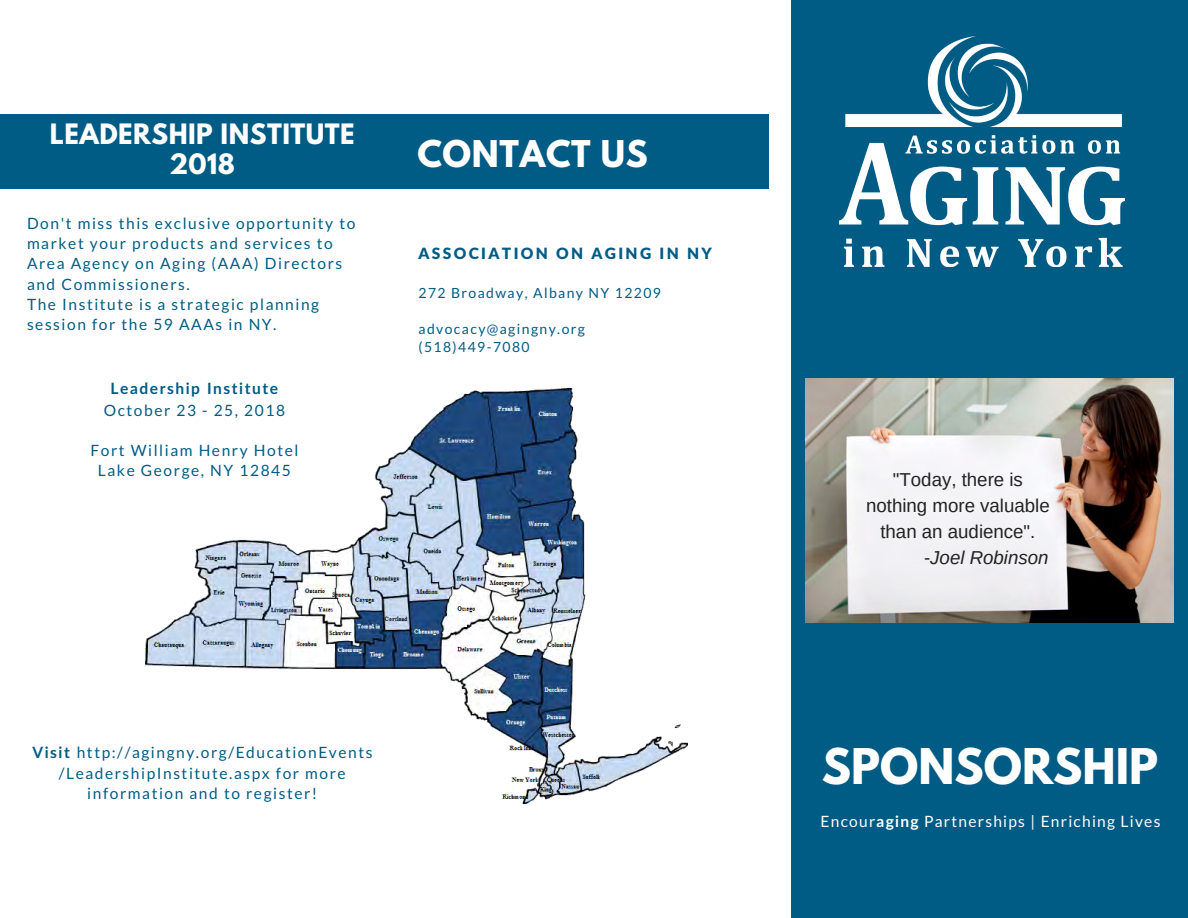
<style>
.page{position:relative;width:1188px;height:918px;background:#fff}
.page>*{position:absolute;margin:0;border:0;box-sizing:border-box;transform-origin:0 0}
.t1{font:700 43.65px "League Spartan";color:#fff}
.t2{font:700 32.7px "League Spartan";letter-spacing:.02em;color:#fff}
.t3{font:700 24.9px/30.3px "League Spartan";letter-spacing:.02em;color:#fff;text-align:center}
.t4{font:18.75px "Arimo";color:#222}
.t5{font:italic 18.75px "Arimo";color:#222}
.t6{font:15.6px/20.2px "Lato";letter-spacing:.1em;color:#005c84;text-align:center}
.t7{font:15.6px "Lato";letter-spacing:.08em;color:#fff}
.t8{font:900 15.6px "Lato Latin";letter-spacing:.15em;color:#005c84}
.t9{font:700 15.6px "Lato";letter-spacing:.1em;color:#005c84}
.t10{font:13.95px/18px "Lato";letter-spacing:.1em;color:#005c84}
.s1{font-weight:700}
.s2{font-style:normal}
</style>
<div class="page">
<div style="left:781px;top:0;width:407px;height:918px;background:#005c84"></div>
<div style="left:0;top:0;width:791px;height:918px;background:#fff"></div>
<img style="left:145px;top:388px;width:542px;height:415px">
<div style="left:0;top:115px;width:769px;height:74px;background:#005c84"></div>
<img style="left:839px;top:36px;width:286px;height:231px">
<img style="left:806px;top:378px;width:367px;height:244px">
<h3 class="t3" style="left:50px;top:122px;width:306px">LEADERSHIP INSTITUTE<br>2018</h3>
<p class="t6" style="left:27px;top:213px;width:330px;text-align:left">Don't miss this exclusive opportunity to market your products and services to Area Agency on Aging (AAA) Directors and Commissioners.<br>The Institute is a strategic planning session for the 59 AAAs in NY.</p>
<p class="t9" style="left:111px;top:379px;width:169px">Leadership Institute</p>
<p class="t6" style="left:104px;top:400px;width:183px">October 23 - 25, 2018</p>
<p class="t6" style="left:90px;top:440px;width:209px">Fort William Henry Hotel<br>Lake George, NY 12845</p>
<h2 class="t2" style="left:417px;top:137px;width:232px">CONTACT US</h2>
<p class="t8" style="left:418px;top:243px;width:295px">ASSOCIATION ON AGING IN NY</p>
<p class="t10" style="left:418px;top:283px;width:244px">272 Broadway, Albany NY 12209</p>
<p class="t10" style="left:418px;top:319px;width:168px">advocacy@agingny.org (518)449-7080</p>
<p class="t6" style="left:32px;top:741px;width:342px;line-height:20.9px"><span class="s1">Visit</span> http://agingny.org/EducationEvents /LeadershipInstitute.aspx for more information and to register!</p>
<p class="t4" style="left:893px;top:469px;width:132px">"Today, there is</p>
<p class="t4" style="left:866px;top:495px;width:185px">nothing more valuable</p>
<p class="t4" style="left:880px;top:521px;width:157px">than an audience".</p>
<p class="t5" style="left:924px;top:547px;width:126px"><span class="s2">-</span>Joel Robinson</p>
<h1 class="t1" style="left:822px;top:745px;width:338px">SPONSORSHIP</h1>
<p class="t7" style="left:821px;top:812px;width:341px">Encour<span class="s1">aging</span> Partnerships | Enriching Lives</p>
</div>
